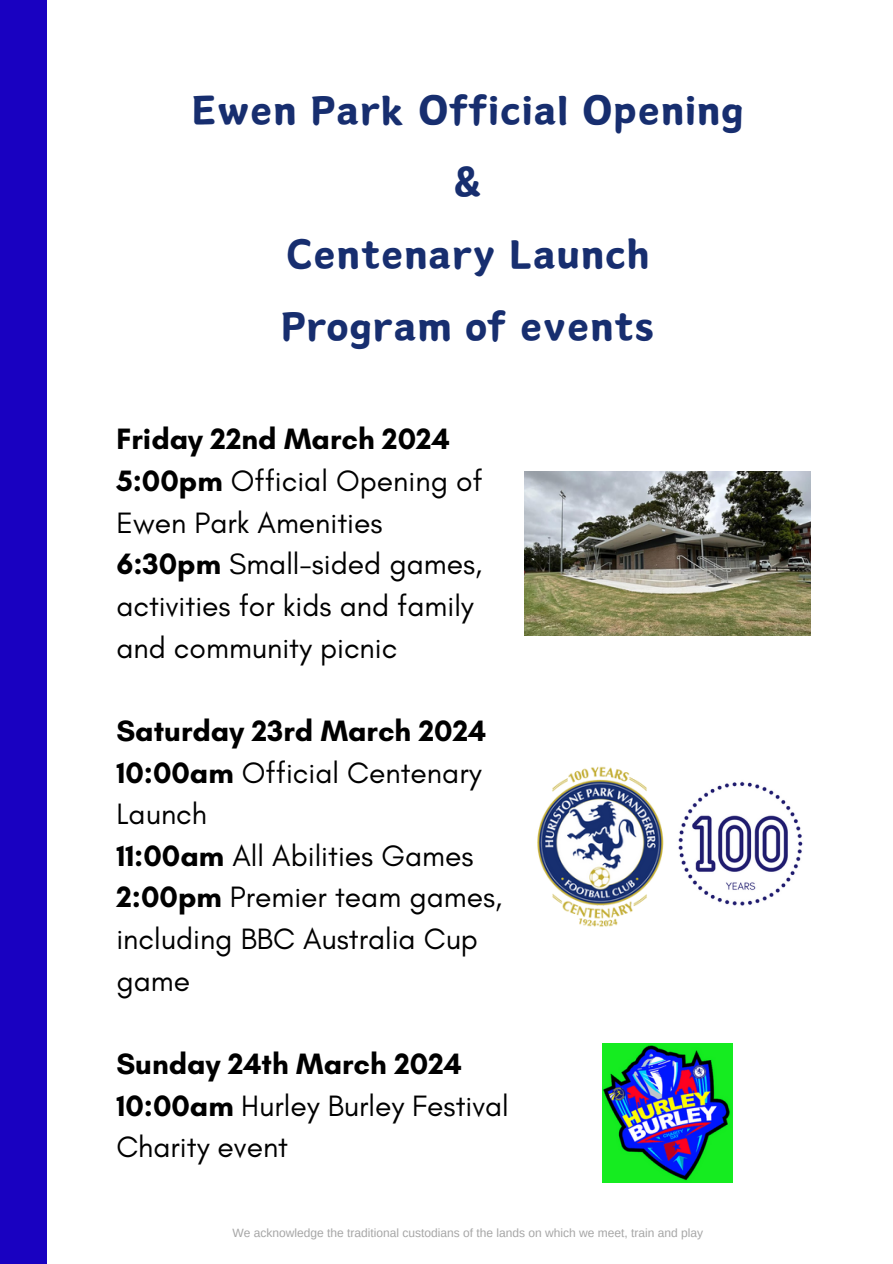
<style>
.page{position:relative;width:893px;height:1264px;background:#fff}
.page>*{position:absolute;margin:0;border:0;box-sizing:border-box;transform-origin:0 0}
.t1{font:48px/72px "Canva Wen";letter-spacing:.03em;color:#172e6f;text-align:center}
.t2{font:30px/41.7px "Glacial Indifference";color:#000}
.t3{font:12px "Arimo";color:#a6a6a6}
.s1{font-weight:700}
</style>
<div class="page">
<div style="left:0;top:0;width:46px;height:1263px;background:#1901c1"></div>
<img style="left:740px;top:781px;width:63px;height:125px">
<img style="left:537px;top:766px;width:203px;height:161px">
<img style="left:525px;top:471px;width:285px;height:164px">
<img style="left:602px;top:1043px;width:130px;height:139px">
<h1 class="t1" style="left:192px;top:72px;width:552px">Ewen Park Official Opening &amp;<br>Centenary Launch<br>Program of events</h1>
<p class="t2" style="left:116px;top:418px;width:368px"><span class="s1">Friday 22nd March 2024<br>5:00pm</span> Official Opening of<br>Ewen Park Amenities<br><span class="s1">6:30pm</span> Small-sided games, activities for kids and family and community picnic</p>
<p class="t2" style="left:116px;top:709px;width:387px"><span class="s1">Saturday 23rd March 2024<br>10:00am</span> Official Centenary<br>Launch<br><span class="s1">11:00am</span> All Abilities Games<br><span class="s1">2:00pm</span> Premier team games, including BBC Australia Cup game</p>
<p class="t2" style="left:116px;top:1042px;width:394px"><span class="s1">Sunday 24th March 2024<br>10:00am</span> Hurley Burley Festival<br>Charity event</p>
<p class="t3" style="left:232px;top:1225px;width:472px">We acknowledge the traditional custodians of the lands on which we meet, train and play</p>
</div>
